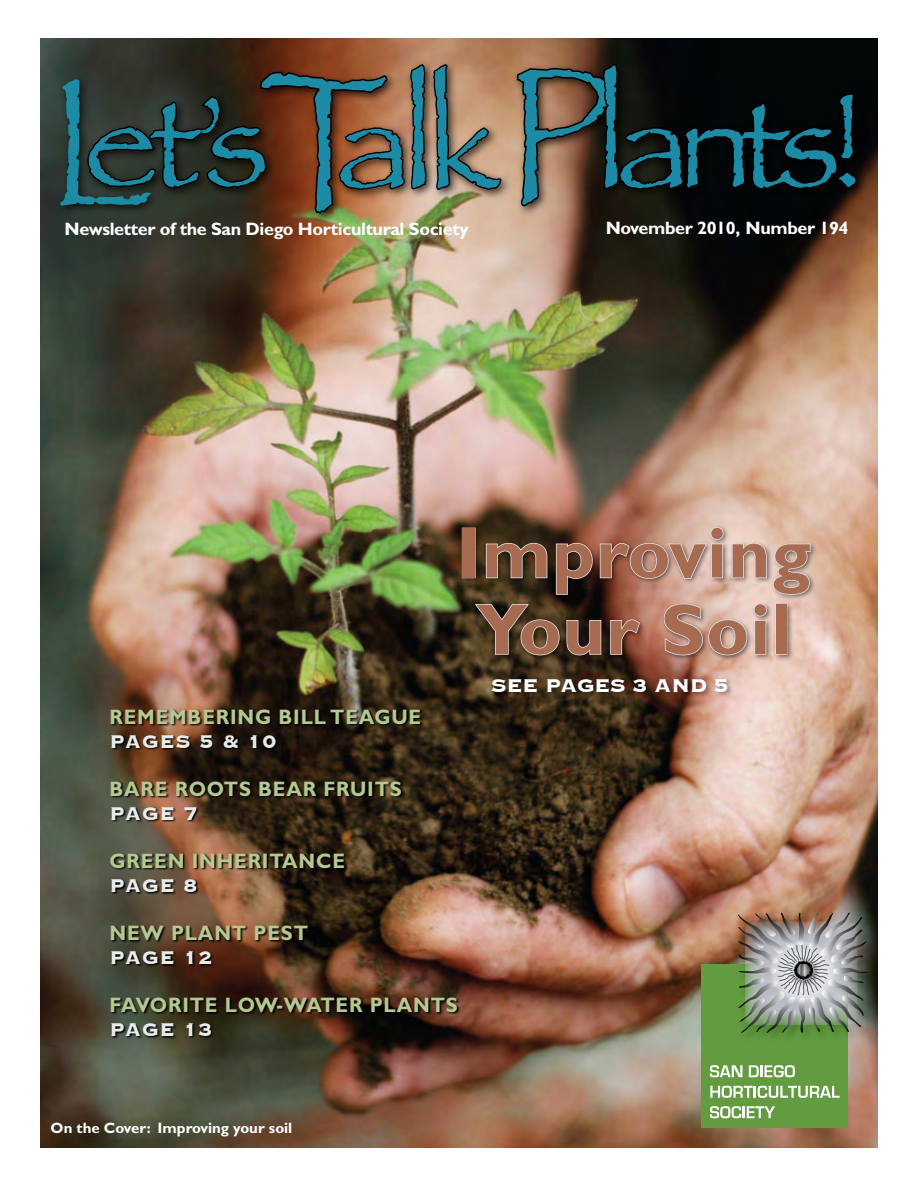
<style>
.page{position:relative;width:918px;height:1188px;background:#fff}
.page>*{position:absolute;margin:0;border:0;box-sizing:border-box;transform-origin:0 0}
.t1{font:127.95px "Papyrus";letter-spacing:-.06em;color:#1d8ba5;scale:1.06 1}
.t2{font:700 72px/76.5px "Gill Sans";letter-spacing:.02em;color:#a66b50}
.t3{font:700 24px "Copperplate";letter-spacing:.04em;color:#e8edeb;scale:.95 1}
.t4{font:700 24px "Copperplate";letter-spacing:-.01em;color:#fff}
.t5{font:700 21px "Gill Sans";letter-spacing:.04em;color:#b5c890;scale:.95 1}
.t6{font:700 21px "Gill Sans";letter-spacing:-.02em;color:#b5c890;scale:.95 1}
.t7{font:700 18px "Gill Sans";letter-spacing:-.02em;color:#fff}
.t8{font:700 15px "Gill Sans";color:#fff}
.s1{font-size:186.6px}
.s2{font-size:202.5px}
.s3{font-size:200.1px}
</style>
<div class="page">
<img style="left:40px;top:39px;width:838px;height:1109px">
<div style="left:55px;top:59px;width:811px;height:164px;background:#000;opacity:.75"></div>
<img style="left:86px;top:62px;width:417px;height:183px">
<svg style="left:515px;top:38px;width:344px;height:173px;background:#201a14"></svg>
<div style="left:490px;top:676px;width:243px;height:21px;background:#000;opacity:.35"></div>
<div style="left:459px;top:524px;width:358px;height:137px;background:#000;opacity:.5"></div>
<div style="left:462px;top:528px;width:14px;height:50px;border:2px solid #e6e7e8"></div>
<svg style="left:485px;top:542px;width:63px;height:37px;background:#504639"></svg>
<svg style="left:555px;top:542px;width:38px;height:54px;background:#413630"></svg>
<svg style="left:599px;top:526px;width:125px;height:54px;background:#a78578"></svg>
<svg style="left:731px;top:542px;width:80px;height:54px;background:#b9a69e"></svg>
<svg style="left:473px;top:603px;width:87px;height:53px;background:#4d4130"></svg>
<svg style="left:566px;top:619px;width:36px;height:37px"></svg>
<svg style="left:609px;top:619px;width:32px;height:36px"></svg>
<svg style="left:663px;top:603px;width:105px;height:53px;background:#b2978e"></svg>
<div style="left:775px;top:604px;width:12px;height:51px;border:2px solid #e6e7e8"></div>
<div style="left:701px;top:964px;width:147px;height:163px;background:#639b41"></div>
<svg style="left:710px;top:1065px;width:32px;height:12px"></svg>
<svg style="left:749px;top:1065px;width:46px;height:12px"></svg>
<svg style="left:710px;top:1086px;width:130px;height:12px"></svg>
<svg style="left:710px;top:1106px;width:65px;height:12px"></svg>
<img style="left:809px;top:908px;width:9px;height:5px">
<img style="left:790px;top:908px;width:18px;height:5px">
<img style="left:750px;top:908px;width:40px;height:1px">
<img style="left:733px;top:909px;width:64px;height:13px">
<img style="left:733px;top:922px;width:5px;height:14px">
<img style="left:733px;top:936px;width:5px;height:14px">
<img style="left:733px;top:950px;width:5px;height:12px">
<img style="left:776px;top:1033px;width:18px;height:7px">
<img style="left:848px;top:1040px;width:15px;height:5px">
<img style="left:820px;top:1029px;width:55px;height:11px">
<img style="left:868px;top:990px;width:10px;height:39px">
<img style="left:868px;top:996px;width:9px;height:18px">
<img style="left:868px;top:988px;width:9px;height:8px">
<img style="left:868px;top:976px;width:10px;height:12px">
<img style="left:868px;top:976px;width:9px;height:2px">
<img style="left:820px;top:908px;width:44px;height:4px">
<img style="left:816px;top:912px;width:60px;height:12px">
<img style="left:868px;top:924px;width:8px;height:12px">
<img style="left:868px;top:936px;width:10px;height:40px">
<img style="left:738px;top:913px;width:130px;height:120px">
<img style="left:110px;top:710px;width:350px;height:329px">
<h1 class="t1" style="left:49px;top:67px;width:771px"><span class="s1">L</span>et’s<span class="s2">T</span>alk<span class="s3">P</span>lants!</h1>
<p class="t7" style="left:65px;top:218px;width:405px">Newsletter of the San Diego Horticultural Society</p>
<p class="t7" style="left:606px;top:217px;width:244px">November 2010, Number 194</p>
<h2 class="t2" style="left:457px;top:515px;width:356px">Improving<br>Your Soil</h2>
<p class="t5" style="left:110px;top:704px;width:126px">Rememberin</p>
<p class="t5" style="left:255px;top:704px;width:176px">g Bi ll Teague</p>
<p class="t3" style="left:110px;top:726px;width:18px">PAG</p>
<p class="t3" style="left:160px;top:726px;width:124px">es 5 &amp; 10</p>
<p class="t5" style="left:110px;top:776px;width:284px">Bare Roots Bear Fruits</p>
<p class="t3" style="left:110px;top:798px;width:18px">PAGE</p>
<p class="t3" style="left:184px;top:798px;width:16px">7</p>
<p class="t5" style="left:110px;top:848px;width:249px">Green Inheritance</p>
<p class="t3" style="left:110px;top:870px;width:18px">PAGE</p>
<p class="t3" style="left:184px;top:870px;width:16px">8</p>
<p class="t5" style="left:110px;top:920px;width:195px">New Plant Pest</p>
<p class="t3" style="left:110px;top:942px;width:18px">PAGE</p>
<p class="t3" style="left:184px;top:942px;width:32px">12</p>
<p class="t6" style="left:110px;top:992px;width:336px">Favorit e Low-Wat er Plants</p>
<p class="t3" style="left:110px;top:1014px;width:18px">PAGE</p>
<p class="t3" style="left:184px;top:1014px;width:32px">13</p>
<p class="t4" style="left:491px;top:670px;width:239px">see pages 3 and 5</p>
<p class="t8" style="left:51px;top:1119px;width:243px">On the Cover: Improving your soil</p>
</div>
